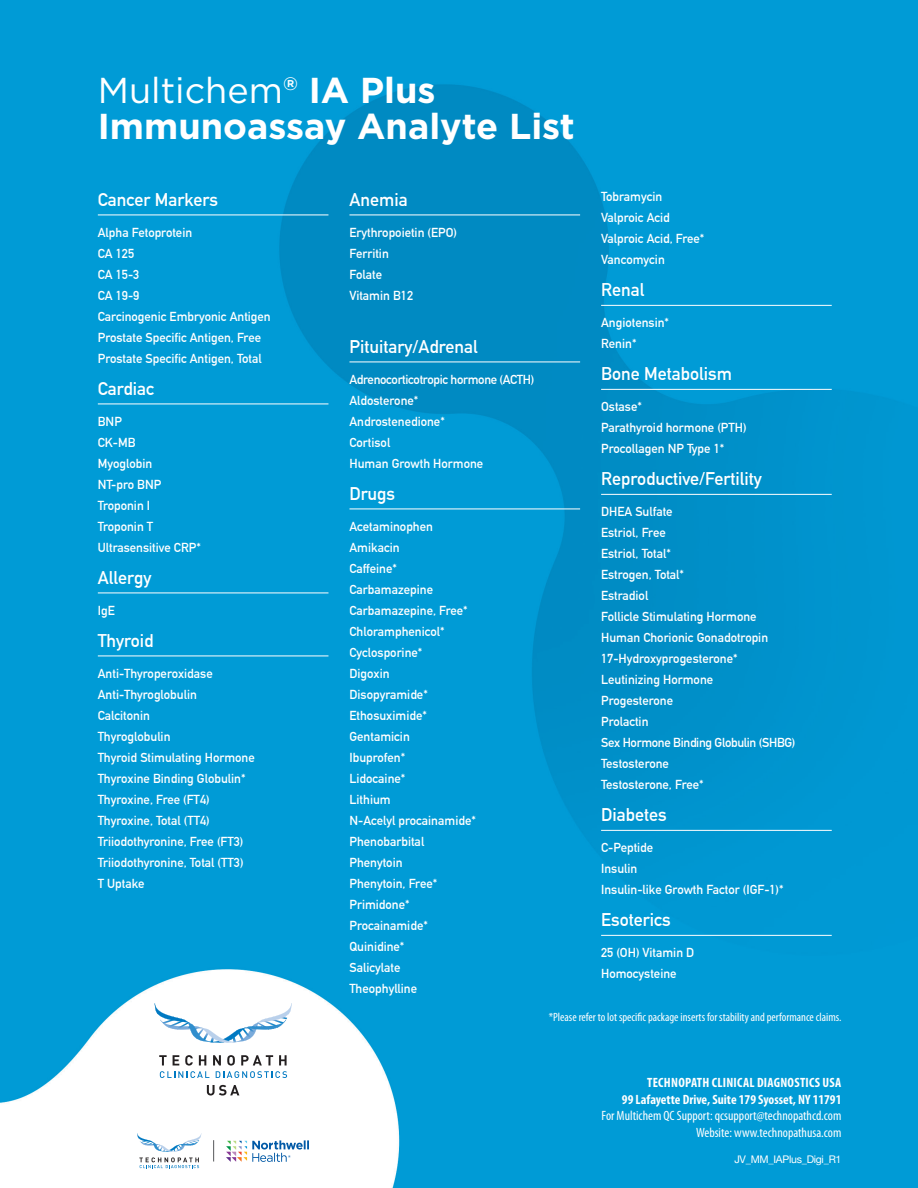
<style>
.page{position:relative;width:918px;height:1188px;background:#fff}
.page>*{position:absolute;margin:0;border:0;box-sizing:border-box;transform-origin:0 0}
.Back_Page_Title{font:700 36px/36px "Gotham";color:#fff}
.Back_Listing_H{font:700 18px "DIN Alternate";color:#fff}
.t1{font:condensed 13.5px/16.5px "Myriad Pro";color:#fff;text-align:right}
.t2{font:700 condensed 13.5px/16.5px "Myriad Pro";color:#fff;text-align:right}
.Back_Listing_P{font:700 12.75px "DIN Alternate";color:#fff}
.Back_Listing_P-2{font:700 12.75px "DIN Alternate";letter-spacing:-.025em;color:#fff}
.Small_Print{font:condensed 12px "Myriad Pro";color:#fff}
.Product_Name{font:10.5px "Helvetica Neue";letter-spacing:-.025em;color:#fff}
.s1{font-weight:400}
</style>
<div class="page">
<img style="left:0;top:0;width:918px;height:1188px">
<svg style="left:213px;top:1140px;width:1px;height:22px"></svg>
<svg style="left:137px;top:1133px;width:64px;height:35px"></svg>
<svg style="left:226px;top:1140px;width:83px;height:22px"></svg>
<svg style="left:159px;top:1055px;width:128px;height:23px"></svg>
<svg style="left:155px;top:1003px;width:137px;height:40px"></svg>
<svg style="left:207px;top:1085px;width:32px;height:11px"></svg>
<hr style="left:98px;top:215px;width:230px;height:1px;background:#fff">
<hr style="left:98px;top:404px;width:230px;height:1px;background:#fff">
<hr style="left:98px;top:593px;width:230px;height:1px;background:#fff">
<hr style="left:98px;top:656px;width:230px;height:1px;background:#fff">
<hr style="left:349px;top:215px;width:231px;height:1px;background:#fff">
<hr style="left:349px;top:362px;width:231px;height:1px;background:#fff">
<hr style="left:349px;top:509px;width:231px;height:1px;background:#fff">
<hr style="left:601px;top:305px;width:231px;height:1px;background:#fff">
<hr style="left:601px;top:389px;width:231px;height:1px;background:#fff">
<hr style="left:601px;top:494px;width:231px;height:1px;background:#fff">
<hr style="left:601px;top:830px;width:231px;height:1px;background:#fff">
<hr style="left:601px;top:935px;width:231px;height:1px;background:#fff">
<p class="Back_Page_Title" style="left:98px;top:71px;width:479px"><span class="s1">Multichem</span><sup>®</sup> IA Plus<br>Immunoassay Analyte List</p>
<p class="Back_Listing_H" style="left:98px;top:186px;width:122px">Cancer Markers</p>
<p class="Back_Listing_P" style="left:98px;top:223px;width:96px">Alpha Fetoprotein</p>
<p class="Back_Listing_P" style="left:98px;top:244px;width:38px">CA 125</p>
<p class="Back_Listing_P" style="left:98px;top:265px;width:43px">CA 15-3</p>
<p class="Back_Listing_P" style="left:98px;top:286px;width:43px">CA 19-9</p>
<p class="Back_Listing_P" style="left:98px;top:307px;width:174px">Carcinogenic Embryonic Antigen</p>
<p class="Back_Listing_P" style="left:98px;top:328px;width:165px">Prostate Specific Antigen, Free</p>
<p class="Back_Listing_P" style="left:98px;top:349px;width:165px">Prostate Specific Antigen, Total</p>
<p class="Back_Listing_H" style="left:98px;top:375px;width:58px">Cardiac</p>
<p class="Back_Listing_P" style="left:98px;top:412px;width:26px">BNP</p>
<p class="Back_Listing_P" style="left:98px;top:433px;width:39px">CK-MB</p>
<p class="Back_Listing_P" style="left:98px;top:454px;width:56px">Myoglobin</p>
<p class="Back_Listing_P" style="left:98px;top:475px;width:65px">NT-pro BNP</p>
<p class="Back_Listing_P" style="left:98px;top:496px;width:54px">Troponin I</p>
<p class="Back_Listing_P" style="left:98px;top:517px;width:57px">Troponin T</p>
<p class="Back_Listing_P" style="left:98px;top:538px;width:105px">Ultrasensitive CRP*</p>
<p class="Back_Listing_H" style="left:98px;top:564px;width:55px">Allergy</p>
<p class="Back_Listing_P" style="left:98px;top:601px;width:18px">IgE</p>
<p class="Back_Listing_H" style="left:98px;top:627px;width:57px">Thyroid</p>
<p class="Back_Listing_P" style="left:98px;top:664px;width:116px">Anti-Thyroperoxidase</p>
<p class="Back_Listing_P" style="left:98px;top:685px;width:101px">Anti-Thyroglobulin</p>
<p class="Back_Listing_P" style="left:98px;top:706px;width:54px">Calcitonin</p>
<p class="Back_Listing_P" style="left:98px;top:727px;width:74px">Thyroglobulin</p>
<p class="Back_Listing_P" style="left:98px;top:748px;width:158px">Thyroid Stimulating Hormone</p>
<p class="Back_Listing_P" style="left:98px;top:769px;width:149px">Thyroxine Binding Globulin*</p>
<p class="Back_Listing_P" style="left:98px;top:790px;width:113px">Thyroxine, Free (FT4)</p>
<p class="Back_Listing_P" style="left:98px;top:811px;width:113px">Thyroxine, Total (TT4)</p>
<p class="Back_Listing_P" style="left:98px;top:832px;width:147px">Triiodothyronine, Free (FT3)</p>
<p class="Back_Listing_P" style="left:98px;top:853px;width:147px">Triiodothyronine, Total (TT3)</p>
<p class="Back_Listing_P" style="left:98px;top:874px;width:48px">T Uptake</p>
<p class="Back_Listing_H" style="left:349px;top:186px;width:60px">Anemia</p>
<p class="Back_Listing_P" style="left:349px;top:223px;width:109px">Erythropoietin (EPO)</p>
<p class="Back_Listing_P" style="left:349px;top:244px;width:41px">Ferritin</p>
<p class="Back_Listing_P" style="left:349px;top:265px;width:34px">Folate</p>
<p class="Back_Listing_P" style="left:349px;top:286px;width:65px">Vitamin B12</p>
<p class="Back_Listing_H" style="left:349px;top:333px;width:130px">Pituitary/Adrenal</p>
<p class="Back_Listing_P-2" style="left:349px;top:370px;width:186px">Adrenocorticotropic hormone (ACTH)</p>
<p class="Back_Listing_P" style="left:349px;top:391px;width:70px">Aldosterone*</p>
<p class="Back_Listing_P" style="left:349px;top:412px;width:97px">Androstenedione*</p>
<p class="Back_Listing_P" style="left:349px;top:433px;width:42px">Cortisol</p>
<p class="Back_Listing_P" style="left:349px;top:454px;width:135px">Human Growth Hormone</p>
<p class="Back_Listing_H" style="left:349px;top:480px;width:47px">Drugs</p>
<p class="Back_Listing_P" style="left:349px;top:517px;width:85px">Acetaminophen</p>
<p class="Back_Listing_P" style="left:349px;top:538px;width:52px">Amikacin</p>
<p class="Back_Listing_P" style="left:349px;top:559px;width:49px">Caffeine*</p>
<p class="Back_Listing_P" style="left:349px;top:580px;width:85px">Carbamazepine</p>
<p class="Back_Listing_P" style="left:349px;top:601px;width:120px">Carbamazepine, Free*</p>
<p class="Back_Listing_P" style="left:349px;top:622px;width:97px">Chloramphenicol*</p>
<p class="Back_Listing_P" style="left:349px;top:643px;width:74px">Cyclosporine*</p>
<p class="Back_Listing_P" style="left:349px;top:664px;width:42px">Digoxin</p>
<p class="Back_Listing_P" style="left:349px;top:685px;width:80px">Disopyramide*</p>
<p class="Back_Listing_P" style="left:349px;top:706px;width:79px">Ethosuximide*</p>
<p class="Back_Listing_P" style="left:349px;top:727px;width:62px">Gentamicin</p>
<p class="Back_Listing_P" style="left:349px;top:748px;width:57px">Ibuprofen*</p>
<p class="Back_Listing_P" style="left:349px;top:769px;width:57px">Lidocaine*</p>
<p class="Back_Listing_P" style="left:349px;top:790px;width:43px">Lithium</p>
<p class="Back_Listing_P" style="left:349px;top:811px;width:128px">N-Acelyl procainamide*</p>
<p class="Back_Listing_P" style="left:349px;top:832px;width:76px">Phenobarbital</p>
<p class="Back_Listing_P" style="left:349px;top:853px;width:55px">Phenytoin</p>
<p class="Back_Listing_P" style="left:349px;top:874px;width:89px">Phenytoin, Free*</p>
<p class="Back_Listing_P" style="left:349px;top:895px;width:62px">Primidone*</p>
<p class="Back_Listing_P" style="left:349px;top:916px;width:80px">Procainamide*</p>
<p class="Back_Listing_P" style="left:349px;top:937px;width:56px">Quinidine*</p>
<p class="Back_Listing_P" style="left:349px;top:958px;width:52px">Salicylate</p>
<p class="Back_Listing_P" style="left:349px;top:979px;width:69px">Theophylline</p>
<p class="Back_Listing_P" style="left:601px;top:187px;width:63px">Tobramycin</p>
<p class="Back_Listing_P" style="left:601px;top:208px;width:70px">Valproic Acid</p>
<p class="Back_Listing_P" style="left:601px;top:229px;width:105px">Valproic Acid, Free*</p>
<p class="Back_Listing_P" style="left:601px;top:250px;width:65px">Vancomycin</p>
<p class="Back_Listing_H" style="left:601px;top:276px;width:45px">Renal</p>
<p class="Back_Listing_P" style="left:601px;top:313px;width:69px">Angiotensin*</p>
<p class="Back_Listing_P" style="left:601px;top:334px;width:37px">Renin*</p>
<p class="Back_Listing_H" style="left:601px;top:360px;width:132px">Bone Metabolism</p>
<p class="Back_Listing_P" style="left:601px;top:397px;width:42px">Ostase*</p>
<p class="Back_Listing_P" style="left:601px;top:418px;width:147px">Parathyroid hormone (PTH)</p>
<p class="Back_Listing_P" style="left:601px;top:439px;width:125px">Procollagen NP Type 1*</p>
<p class="Back_Listing_H" style="left:601px;top:465px;width:162px">Reproductive/Fertility</p>
<p class="Back_Listing_P" style="left:601px;top:502px;width:73px">DHEA Sulfate</p>
<p class="Back_Listing_P" style="left:601px;top:523px;width:66px">Estriol, Free</p>
<p class="Back_Listing_P" style="left:601px;top:544px;width:71px">Estriol, Total*</p>
<p class="Back_Listing_P" style="left:601px;top:565px;width:84px">Estrogen, Total*</p>
<p class="Back_Listing_P" style="left:601px;top:586px;width:49px">Estradiol</p>
<p class="Back_Listing_P" style="left:601px;top:607px;width:157px">Follicle Stimulating Hormone</p>
<p class="Back_Listing_P" style="left:601px;top:628px;width:169px">Human Chorionic Gonadotropin</p>
<p class="Back_Listing_P" style="left:601px;top:649px;width:138px">17-Hydroxyprogesterone*</p>
<p class="Back_Listing_P" style="left:601px;top:670px;width:114px">Leutinizing Hormone</p>
<p class="Back_Listing_P" style="left:601px;top:691px;width:74px">Progesterone</p>
<p class="Back_Listing_P" style="left:601px;top:712px;width:49px">Prolactin</p>
<p class="Back_Listing_P-2" style="left:601px;top:733px;width:196px">Sex Hormone Binding Globulin (SHBG)</p>
<p class="Back_Listing_P" style="left:601px;top:754px;width:69px">Testosterone</p>
<p class="Back_Listing_P" style="left:601px;top:775px;width:104px">Testosterone, Free*</p>
<p class="Back_Listing_H" style="left:601px;top:801px;width:67px">Diabetes</p>
<p class="Back_Listing_P" style="left:601px;top:838px;width:54px">C-Peptide</p>
<p class="Back_Listing_P" style="left:601px;top:859px;width:38px">Insulin</p>
<p class="Back_Listing_P" style="left:601px;top:880px;width:184px">Insulin-like Growth Factor (IGF-1)*</p>
<p class="Back_Listing_H" style="left:601px;top:906px;width:71px">Esoterics</p>
<p class="Back_Listing_P" style="left:601px;top:943px;width:95px">25 (OH) Vitamin D</p>
<p class="Back_Listing_P" style="left:601px;top:964px;width:77px">Homocysteine</p>
<p class="Small_Print" style="left:549px;top:1010px;width:294px">*Please refer to lot specific package inserts for stability and performance claims.</p>
<p class="t2" style="left:622px;top:1074px;width:221px">TECHNOPATH CLINICAL DIAGNOSTICS USA<br>99 Lafayette Drive, Suite 179 Syosset, NY 11791</p>
<p class="t1" style="left:602px;top:1108px;width:241px">For Multichem QC Support: qcsupport@technopathcd.com<br>Website: www.technopathusa.com</p>
<p class="Product_Name" style="left:734px;top:1152px;width:109px">JV_MM_IAPlus_Digi_R1</p>
</div>
